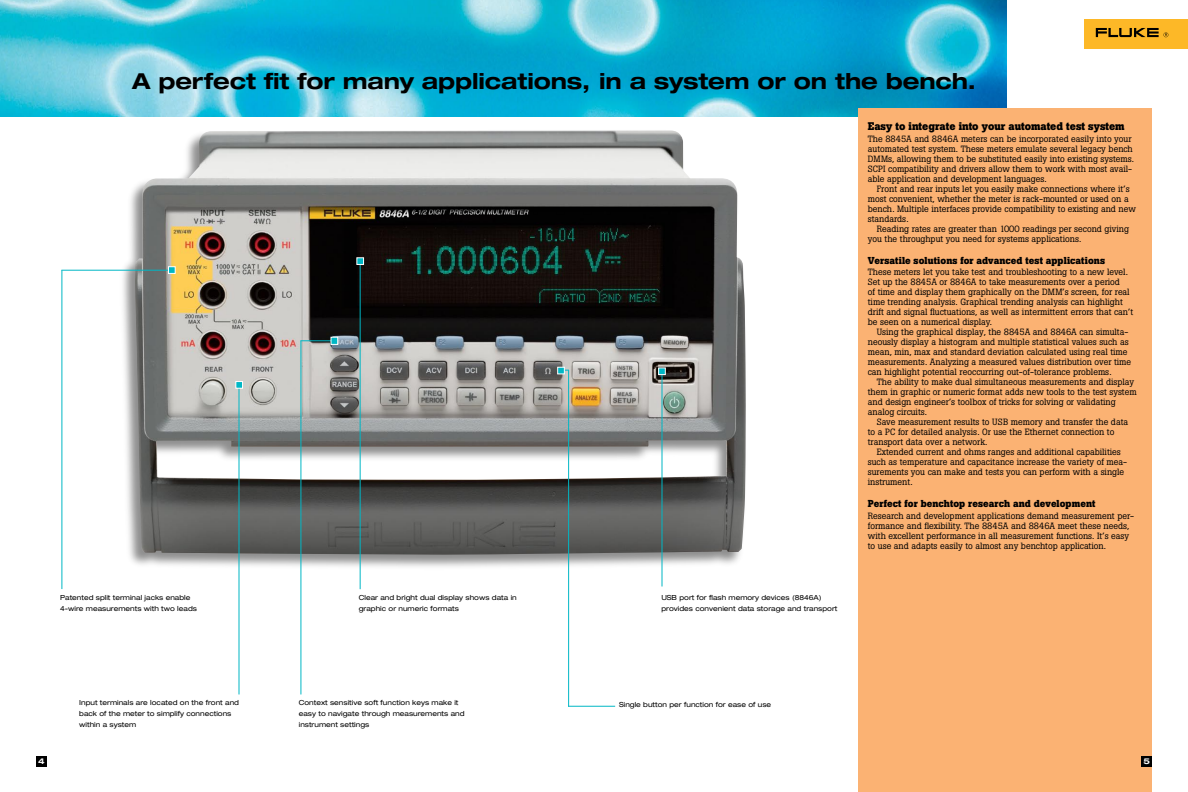
<style>
.page{position:relative;width:1188px;height:792px;background:#fff}
.page>*{position:absolute;margin:0;border:0;box-sizing:border-box;transform-origin:0 0}
.t1{font:700 expanded 22px "Helvetica Neue";letter-spacing:-.005em;color:#000}
.t2{font:700 11px "Boton";letter-spacing:-.005em;color:#000}
.t3{font:700 10px "Boton";letter-spacing:.005em;color:#000}
.t4{font:9px/10px "Boton";letter-spacing:-.005em;color:#000}
.t5{font:700 expanded 8px "Helvetica Neue";color:#fff}
.t6{font:expanded 7px/11px "Helvetica Neue";color:#000}
</style>
<div class="page">
<img style="left:0;top:0;width:1007px;height:117px">
<div style="left:118px;top:128px;width:630px;height:444px;background:#000;opacity:.45"></div>
<img style="left:135px;top:130px;width:611px;height:425px">
<hr style="left:61px;top:270px;width:1px;height:319px;background:#00b7c5">
<hr style="left:61px;top:270px;width:113px;height:1px;background:#00b7c5">
<div style="left:168px;top:267px;width:7px;height:6px;background:#00b7c5"></div>
<div style="left:168px;top:266px;width:7px;height:8px;border:1px solid #fff"></div>
<hr style="left:239px;top:384px;width:1px;height:310px;background:#00b7c5">
<div style="left:236px;top:382px;width:7px;height:6px;background:#00b7c5"></div>
<div style="left:236px;top:381px;width:7px;height:7px;border:1px solid #fff"></div>
<hr style="left:301px;top:341px;width:1px;height:353px;background:#00b7c5">
<hr style="left:300px;top:340px;width:32px;height:1px;background:#00b7c5">
<div style="left:331px;top:337px;width:7px;height:7px;background:#00b7c5"></div>
<div style="left:331px;top:337px;width:7px;height:8px;border:1px solid #fff"></div>
<hr style="left:360px;top:260px;width:1px;height:329px;background:#00b7c5">
<div style="left:357px;top:258px;width:7px;height:6px;background:#00b7c5"></div>
<div style="left:357px;top:258px;width:7px;height:7px;border:1px solid #fff"></div>
<hr style="left:568px;top:370px;width:1px;height:337px;background:#00b7c5">
<div style="left:558px;top:367px;width:6px;height:7px;background:#00b7c5"></div>
<div style="left:557px;top:367px;width:8px;height:7px;border:1px solid #fff"></div>
<div style="left:859px;top:108px;width:293px;height:684px;background:#fbb273"></div>
<div style="left:1084px;top:19px;width:104px;height:29px;background:#fdb827"></div>
<svg style="left:1096px;top:28px;width:72px;height:9px"></svg>
<hr style="left:662px;top:373px;width:1px;height:213px;background:#00b7c5">
<div style="left:659px;top:368px;width:6px;height:7px;background:#00b7c5"></div>
<div style="left:658px;top:368px;width:8px;height:7px;border:1px solid #fff"></div>
<hr style="left:568px;top:706px;width:47px;height:1px;background:#00b7c5">
<div style="left:1141px;top:756px;width:11px;height:11px;background:#000"></div>
<div style="left:36px;top:756px;width:11px;height:11px;background:#000"></div>
<h1 class="t1" style="left:132px;top:68px;width:845px">A perfect fit for many applications, in a system or on the bench.</h1>
<p class="t6" style="left:60px;top:592px;width:138px">Patented split terminal jacks enable<br>4-wire measurements with two leads</p>
<p class="t6" style="left:359px;top:592px;width:160px">Clear and bright dual display shows data in graphic or numeric formats</p>
<p class="t6" style="left:661px;top:592px;width:178px">USB port for flash memory devices (8846A) provides convenient data storage and transport</p>
<p class="t2" style="left:868px;top:119px;width:258px">Easy to integrate into your automated test system</p>
<p class="t4" style="left:868px;top:133px;width:268px">The 8845A and 8846A meters can be incorporated easily into your automated test system. These meters emulate several legacy bench DMMs, allowing them to be substituted easily into existing systems.<br>SCPI compatibility and drivers allow them to work with most avail&shy;able application and development languages.</p>
<p class="t4" style="left:868px;top:183px;width:270px;text-indent:9px">Front and rear inputs let you easily make connections where it’s most convenient, whether the meter is rack-mounted or used on a bench. Multiple interfaces provide compatibility to existing and new standards.</p>
<p class="t4" style="left:868px;top:223px;width:263px;text-indent:9px">Reading rates are greater than 1000 readings per second giving you the throughput you need for systems applications.</p>
<p class="t3" style="left:868px;top:254px;width:239px">Versatile solutions for advanced test applications</p>
<p class="t4" style="left:868px;top:267px;width:267px">These meters let you take test and troubleshooting to a new level.<br>Set up the 8845A or 8846A to take measurements over a period<br>of time and display them graphically on the DMM’s screen, for real time trending analysis. Graphical trending analysis can highlight drift and signal fluctuations, as well as intermittent errors that can’t be seen on a numerical display.</p>
<p class="t4" style="left:868px;top:327px;width:265px;text-indent:9px">Using the graphical display, the 8845A and 8846A can simulta&shy;neously display a histogram and multiple statistical values such as mean, min, max and standard deviation calculated using real time measurements. Analyzing a measured values distribution over time can highlight potential reoccurring out-of-tolerance problems.</p>
<p class="t4" style="left:868px;top:377px;width:270px;text-indent:9px">The ability to make dual simultaneous measurements and display them in graphic or numeric format adds new tools to the test system and design engineer’s toolbox of tricks for solving or validating analog circuits.</p>
<p class="t4" style="left:868px;top:417px;width:262px;text-indent:9px">Save measurement results to USB memory and transfer the data to a PC for detailed analysis. Or use the Ethernet connection to transport data over a network.</p>
<p class="t4" style="left:868px;top:447px;width:261px;text-indent:9px">Extended current and ohms ranges and additional capabilities such as temperature and capacitance increase the variety of mea&shy;surements you can make and tests you can perform with a single instrument.</p>
<p class="t3" style="left:868px;top:498px;width:229px">Perfect for benchtop research and development</p>
<p class="t4" style="left:868px;top:511px;width:268px">Research and development applications demand measurement per&shy;formance and flexibility. The 8845A and 8846A meet these needs, with excellent performance in all measurement functions. It’s easy to use and adapts easily to almost any benchtop application.</p>
<p class="t6" style="left:79px;top:697px;width:161px">Input terminals are located on the front and back of the meter to simplify connections within a system</p>
<p class="t6" style="left:299px;top:697px;width:161px">Context sensitive soft function keys make it</p>
<p class="t6" style="left:619px;top:698px;width:154px">Single button per function for ease of use</p>
<p class="t6" style="left:299px;top:708px;width:167px">easy to navigate through measurements and instrument settings</p>
<p class="t5" style="left:38px;top:756px;width:8px">4</p>
<p class="t5" style="left:1143px;top:756px;width:8px">5</p>
</div>
